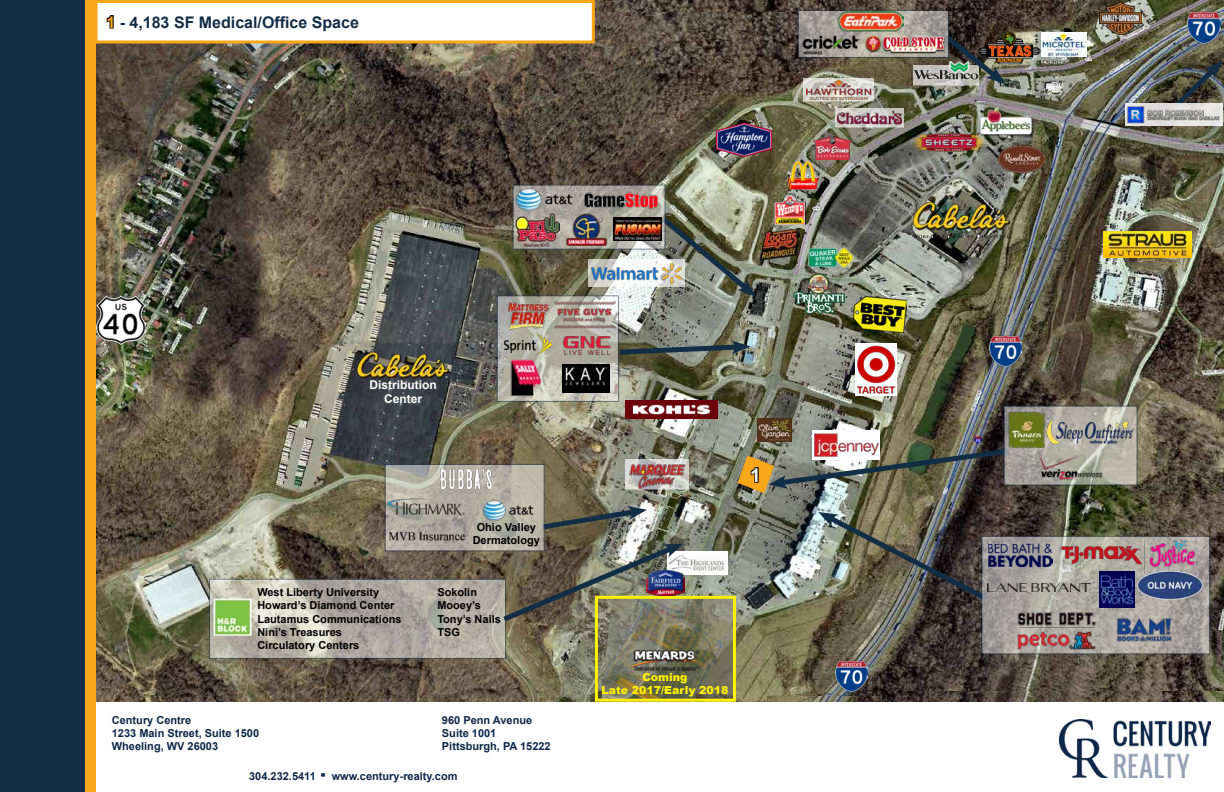
<style>
.page{position:relative;width:1224px;height:792px;background:#fff}
.page>*{position:absolute;margin:0;border:0;box-sizing:border-box;transform-origin:0 0}
.t1{font:700 19px "Arial";color:#fff}
.t2{font:700 16px "Arial";color:#122d46}
.t3{font:700 12px/14.4px "Arial";color:#fff;text-align:center}
.t4{font:700 11px/13px "Arial";color:#000;text-align:center}
.t5{font:700 11px "Arial";color:#0e284a}
.t6{font:900 11px/13.2px "Arial";color:#fff200;text-align:center}
.s1{color:#faa619}
.s2{color:#0e284a}
</style>
<div class="page">
<img style="left:96px;top:0;width:1128px;height:702px">
<svg style="left:1169px;top:60px;width:54px;height:43px;background:#44453c"></svg>
<svg style="left:619px;top:340px;width:132px;height:17px;background:#59625c"></svg>
<svg style="left:896px;top:349px;width:1px;height:47px"></svg>
<svg style="left:545px;top:506px;width:102px;height:27px;background:#69695f"></svg>
<img style="left:818px;top:510px;width:174px;height:95px">
<img style="left:979px;top:107px;width:54px;height:29px">
<img style="left:911px;top:125px;width:76px;height:30px">
<img style="left:999px;top:134px;width:45px;height:57px">
<img style="left:914px;top:203px;width:96px;height:35px">
<img style="left:856px;top:343px;width:40px;height:53px">
<img style="left:810px;top:428px;width:70px;height:8px">
<svg style="left:625px;top:459px;width:63px;height:6px"></svg>
<svg style="left:625px;top:465px;width:63px;height:24px"></svg>
<img style="left:626px;top:447px;width:61px;height:54px">
<svg style="left:803px;top:78px;width:71px;height:6px"></svg>
<svg style="left:803px;top:84px;width:71px;height:18px"></svg>
<img style="left:806px;top:80px;width:67px;height:20px">
<img style="left:788px;top:160px;width:31px;height:31px">
<img style="left:814px;top:137px;width:38px;height:23px">
<img style="left:775px;top:193px;width:33px;height:32px">
<img style="left:761px;top:229px;width:39px;height:32px">
<img style="left:808px;top:248px;width:45px;height:19px">
<svg style="left:497px;top:295px;width:122px;height:107px;background:#aeaea5"></svg>
<img style="left:507px;top:297px;width:41px;height:23px">
<img style="left:500px;top:320px;width:55px;height:46px">
<img style="left:504px;top:354px;width:41px;height:48px">
<img style="left:555px;top:301px;width:61px;height:28px">
<img style="left:560px;top:332px;width:54px;height:28px">
<img style="left:563px;top:364px;width:46px;height:29px">
<svg style="left:385px;top:464px;width:160px;height:87px;background:#b1aea2"></svg>
<img style="left:989px;top:335px;width:33px;height:31px">
<img style="left:96px;top:295px;width:49px;height:50px">
<img style="left:1104px;top:232px;width:88px;height:25px">
<svg style="left:835px;top:108px;width:69px;height:19px"></svg>
<svg style="left:902px;top:114px;width:2px;height:13px"></svg>
<img style="left:837px;top:105px;width:65px;height:26px">
<svg style="left:513px;top:185px;width:153px;height:65px"></svg>
<img style="left:515px;top:213px;width:74px;height:34px">
<img style="left:515px;top:188px;width:58px;height:24px">
<img style="left:576px;top:188px;width:89px;height:21px">
<img style="left:758px;top:418px;width:34px;height:18px">
<img style="left:854px;top:296px;width:52px;height:37px">
<img style="left:714px;top:121px;width:61px;height:38px">
<img style="left:1006px;top:408px;width:130px;height:76px">
<div style="left:1004px;top:406px;width:134px;height:80px;border:1px solid #122d46"></div>
<img style="left:1008px;top:411px;width:36px;height:37px">
<img style="left:1037px;top:453px;width:67px;height:28px">
<img style="left:1048px;top:419px;width:86px;height:25px">
<svg style="left:209px;top:579px;width:297px;height:80px;background:#b3aea6"></svg>
<img style="left:203px;top:591px;width:60px;height:52px">
<img style="left:595px;top:0;width:193px;height:12px">
<img style="left:96px;top:44px;width:85px;height:16px">
<img style="left:358px;top:352px;width:90px;height:30px">
<img style="left:589px;top:212px;width:167px;height:85px">
<img style="left:591px;top:263px;width:91px;height:20px">
<img style="left:1188px;top:0;width:36px;height:29px">
<img style="left:625px;top:400px;width:92px;height:19px">
<img style="left:1005px;top:31px;width:36px;height:34px">
<img style="left:1042px;top:32px;width:45px;height:25px">
<img style="left:913px;top:31px;width:92px;height:55px">
<svg style="left:1125px;top:103px;width:98px;height:23px"></svg>
<img style="left:1125px;top:104px;width:97px;height:22px">
<img style="left:1188px;top:12px;width:32px;height:31px">
<img style="left:835px;top:660px;width:33px;height:31px">
<img style="left:386px;top:497px;width:79px;height:21px">
<img style="left:482px;top:500px;width:51px;height:22px">
<img style="left:388px;top:519px;width:78px;height:34px">
<img style="left:794px;top:268px;width:50px;height:50px">
<img style="left:438px;top:465px;width:59px;height:32px">
<img style="left:868px;top:691px;width:356px;height:11px">
<img style="left:768px;top:696px;width:114px;height:6px">
<div style="left:0;top:0;width:86px;height:792px;background:#122d46"></div>
<div style="left:86px;top:0;width:10px;height:792px;background:#faa619"></div>
<img style="left:1059px;top:720px;width:151px;height:57px">
<div style="left:96px;top:2px;width:497px;height:40px;background:#fff"></div>
<svg style="left:106px;top:15px;width:8px;height:14px"></svg>
<div style="left:95px;top:0;width:500px;height:44px;border:3px solid #faa619"></div>
<img style="left:734px;top:436px;width:279px;height:61px">
<img style="left:800px;top:12px;width:147px;height:44px">
<div style="left:798px;top:10px;width:151px;height:48px;border:1px solid #122d46"></div>
<img style="left:839px;top:8px;width:64px;height:29px">
<img style="left:865px;top:36px;width:80px;height:18px">
<img style="left:802px;top:35px;width:58px;height:19px">
<img style="left:602px;top:600px;width:130px;height:98px">
<div style="left:595px;top:596px;width:141px;height:106px;border:3px solid #fff200"></div>
<img style="left:683px;top:552px;width:44px;height:23px">
<img style="left:683px;top:571px;width:2px;height:24px">
<img style="left:498px;top:541px;width:185px;height:85px">
<img style="left:1100px;top:2px;width:42px;height:33px">
<img style="left:983px;top:538px;width:225px;height:114px">
<div style="left:981px;top:536px;width:229px;height:118px;border:1px solid #122d46"></div>
<img style="left:1061px;top:546px;width:83px;height:19px">
<img style="left:1099px;top:572px;width:36px;height:35px">
<img style="left:1145px;top:540px;width:56px;height:29px">
<img style="left:1136px;top:569px;width:67px;height:31px">
<img style="left:1114px;top:607px;width:61px;height:45px">
<img style="left:988px;top:542px;width:65px;height:29px">
<img style="left:1016px;top:611px;width:80px;height:16px">
<img style="left:1018px;top:631px;width:78px;height:18px">
<img style="left:988px;top:584px;width:103px;height:8px">
<img style="left:631px;top:650px;width:68px;height:23px">
<h2 class="t2" style="left:106px;top:11px;width:254px"><span class="s1">1</span> <span class="s2">-</span> 4,183 SF Medical/Office Space</h2>
<p class="t3" style="left:369px;top:378px;width:69px">Distribution<br>Center</p>
<p class="t4" style="left:473px;top:521px;width:69px">Ohio Valley<br>Dermatology</p>
<p class="t4" style="left:257px;top:586px;width:124px">West Liberty University</p>
<p class="t4" style="left:437px;top:586px;width:41px">Sokolin</p>
<p class="t4" style="left:257px;top:599px;width:139px">Howard’s Diamond Center</p>
<p class="t4" style="left:437px;top:599px;width:45px">Mooey’s</p>
<p class="t4" style="left:257px;top:613px;width:146px">Lautamus Communications</p>
<p class="t4" style="left:437px;top:613px;width:65px">Tony’s Nails</p>
<p class="t4" style="left:257px;top:626px;width:86px">Nini’s Treasures</p>
<p class="t4" style="left:437px;top:626px;width:24px">TSG</p>
<p class="t4" style="left:257px;top:639px;width:104px">Circulatory Centers</p>
<p class="t5" style="left:112px;top:713px;width:81px">Century Centre</p>
<p class="t5" style="left:442px;top:713px;width:92px">960 Penn Avenue</p>
<p class="t5" style="left:112px;top:726px;width:149px">1233 Main Street, Suite 1500</p>
<p class="t5" style="left:442px;top:726px;width:56px">Suite 1001</p>
<p class="t5" style="left:112px;top:739px;width:108px">Wheeling, WV 26003</p>
<p class="t5" style="left:442px;top:739px;width:110px">Pittsburgh, PA 15222</p>
<p class="t5" style="left:249px;top:769px;width:210px">304.232.5411 www.century-realty.com</p>
<h1 class="t1" style="left:750px;top:462px;width:12px">1</h1>
<p class="t6" style="left:602px;top:670px;width:128px">Coming<br>Late 2017/Early 2018</p>
</div>
